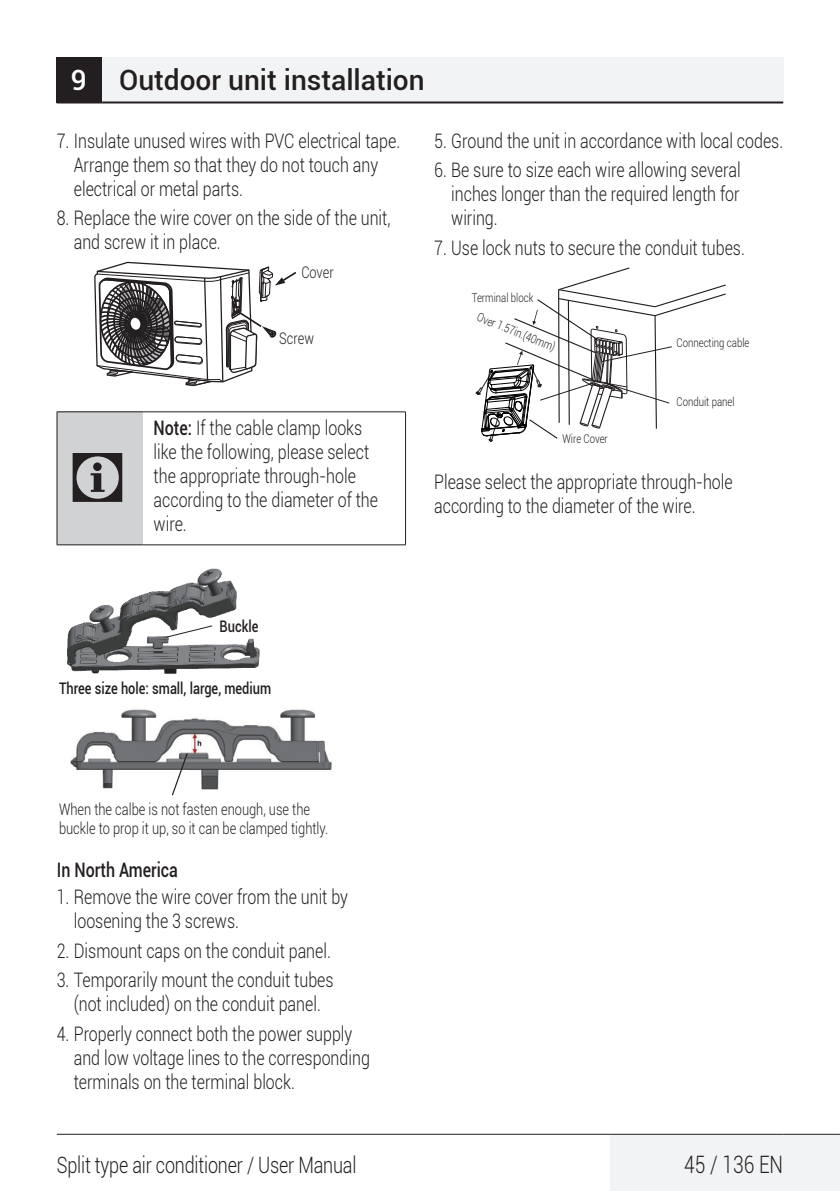
<style>
.page{position:relative;width:840px;height:1191px;background:#fff}
.page>*{position:absolute;margin:0;border:0;box-sizing:border-box;transform-origin:0 0}
.body{font:72px "ZIWARNUN";color:#231f20}
.t1{font:500 28px "Roboto";color:#231f20}
.t2{font:300 24px "Roboto";color:#231f20;scale:.8 1}
.t3{font:300 22.4px "Roboto";letter-spacing:-.01em;color:#231f20;scale:.8 1}
.body-2{font:300 20px/24px "Roboto";color:#231f20;scale:.8 1}
.body_Bold{font:500 20px "Roboto";color:#231f20;scale:.8 1}
.body-3{font:300 16px/19.2px "Roboto";color:#231f20;scale:.8 1}
.body-4{font:500 16px "Roboto";color:#231f20;scale:.8 1}
.body-5{font:300 12px "Roboto";color:#231f20;scale:.8 1}
.s1{color:#fff}
.s2{font-weight:500}
</style>
<div class="page">
<div style="left:57px;top:57px;width:45px;height:45px;background:#231f20"></div>
<div style="left:102px;top:57px;width:680px;height:45px;background:#f2f3f4"></div>
<hr style="left:57px;top:101px;width:45px;height:2px;background:#231f20">
<hr style="left:102px;top:101px;width:680px;height:2px;background:#231f20">
<div style="left:609px;top:1134px;width:230px;height:57px;background:#f2f3f4"></div>
<hr style="left:57px;top:1133px;width:552px;height:1px;background:#231f20">
<hr style="left:609px;top:1133px;width:173px;height:1px;background:#231f20">
<hr style="left:782px;top:1133px;width:57px;height:1px;background:#231f20">
<svg style="left:94px;top:262px;width:203px;height:124px"></svg>
<div style="left:57px;top:412px;width:85px;height:133px;background:#d1d2d4"></div>
<hr style="left:142px;top:411px;width:263px;height:1px;background:#231f20">
<hr style="left:405px;top:412px;width:1px;height:132px;background:#231f20">
<hr style="left:142px;top:544px;width:263px;height:1px;background:#231f20">
<hr style="left:57px;top:411px;width:85px;height:1px;background:#231f20">
<hr style="left:57px;top:412px;width:1px;height:132px;background:#231f20">
<hr style="left:57px;top:544px;width:85px;height:1px;background:#231f20">
<img style="left:67px;top:568px;width:193px;height:106px">
<img style="left:70px;top:709px;width:262px;height:81px">
<svg style="left:171px;top:752px;width:17px;height:43px"></svg>
<svg style="left:165px;top:625px;width:48px;height:13px"></svg>
<svg style="left:475px;top:267px;width:250px;height:175px"></svg>
<p class="t1" style="left:71px;top:60px;width:355px"><span class="s1">9</span> Outdoor unit installation</p>
<p class="body-2" style="left:74px;top:128px;width:409px;text-indent:-17px">7. Insulate unused wires with PVC electrical tape.<br>Arrange them so that they do not touch any electrical or metal parts.</p>
<p class="body-2" style="left:74px;top:205px;width:397px;text-indent:-17px">8. Replace the wire cover on the side of the unit, and screw it in place.</p>
<p class="body-3" style="left:301px;top:262px;width:42px">Cover</p>
<p class="body-3" style="left:279px;top:328px;width:45px">Screw</p>
<p class="body-2" style="left:434px;top:128px;width:437px">5. Ground the unit in accordance with local codes.</p>
<p class="body-2" style="left:451px;top:157px;width:363px;text-align:justify;text-indent:-17px">6. Be sure to size each wire allowing several inches longer than the required length for wiring.</p>
<p class="body-2" style="left:434px;top:235px;width:389px">7. Use lock nuts to secure the conduit tubes.</p>
<p class="body-5" style="left:471px;top:289px;width:79px">Terminal block</p>
<p class="body-5" style="left:480px;top:309px;width:106px;rotate:22deg">Over 1.57in.(40mm)</p>
<p class="body-5" style="left:676px;top:335px;width:93px">Connecting cable</p>
<p class="body" style="left:68px;top:439px;width:63px">C</p>
<p class="body-2" style="left:153px;top:415px;width:282px"><span class="s2">Note:</span> If the cable clamp looks like the following, please select the appropriate through-hole according to the diameter of the wire.</p>
<p class="body-5" style="left:562px;top:430px;width:58px">Wire Cover</p>
<p class="body-5" style="left:676px;top:393px;width:74px">Conduit panel</p>
<p class="body-2" style="left:434px;top:469px;width:374px">Please select the appropriate through-hole according to the diameter of the wire.</p>
<p class="body-4" style="left:219px;top:615px;width:50px">Buckle</p>
<p class="body-4" style="left:59px;top:677px;width:267px">Three size hole: small, large, medium</p>
<p class="body-3" style="left:59px;top:799px;width:338px">When the calbe is not fasten enough, use the buckle to prop it up, so it can be clamped tightly.</p>
<p class="body_Bold" style="left:57px;top:856px;width:153px">In North America</p>
<p class="body-2" style="left:74px;top:884px;width:344px;text-indent:-17px">1. Remove the wire cover from the unit by loosening the 3 screws.</p>
<p class="body-2" style="left:57px;top:938px;width:344px">2. Dismount caps on the conduit panel.</p>
<p class="body-2" style="left:57px;top:967px;width:347px;text-align:center">3. Temporarily mount the conduit tubes (not included) on the conduit panel.</p>
<p class="body-2" style="left:74px;top:1021px;width:371px;text-indent:-17px">4. Properly connect both the power supply and low voltage lines to the corresponding terminals on the terminal block.</p>
<p class="t3" style="left:57px;top:1149px;width:376px">Split type air conditioner / User Manual</p>
<p class="t2" style="left:683px;top:1148px;width:125px">45 / 136 EN</p>
</div>
